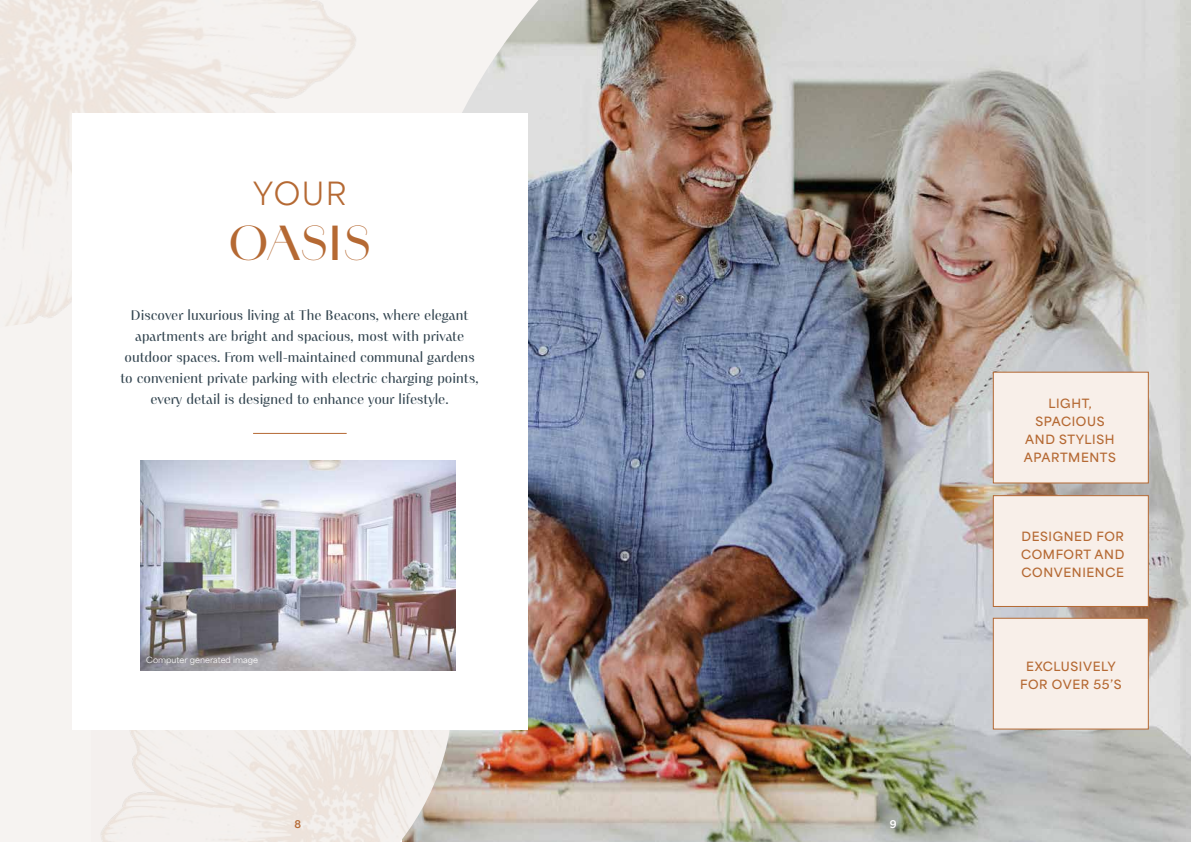
<style>
.page{position:relative;width:1191px;height:842px;background:#fff}
.page>*{position:absolute;margin:0;border:0;box-sizing:border-box;transform-origin:0 0}
.t1{font:500 45px "Amandine";letter-spacing:.025em;color:#b56933}
.t2{font:30px "Area Normal";color:#b56933}
.t3{font:14px/21px "PF Marlet Display";color:#334550;text-align:center}
.t4{font:600 12px/18px "Area Normal";letter-spacing:.05em;color:#b56933;text-align:center}
.t5{font:700 10px "Area Normal";color:#b56933}
.t6{font:700 10px "Area Normal";color:#fff}
.t7{font:8px "Area Normal";color:#fff}
</style>
<div class="page">
<img style="left:553px;top:0;width:638px;height:842px">
<svg style="left:0;top:0;width:553px;height:842px;fill:#f6f3f1"></svg>
<img style="left:0;top:0;width:414px;height:328px">
<img style="left:91px;top:729px;width:411px;height:113px">
<div style="left:993px;top:618px;width:155px;height:111px;background:#f8efe9;border:1px solid #b56933"></div>
<div style="left:993px;top:372px;width:155px;height:111px;background:#f8efe9;border:1px solid #b56933"></div>
<div style="left:993px;top:495px;width:155px;height:112px;background:#f8efe9;border:1px solid #b56933"></div>
<div style="left:72px;top:113px;width:455px;height:616px;background:#fff"></div>
<hr style="left:253px;top:433px;width:94px;height:1px;background:#b56933">
<img style="left:140px;top:461px;width:315px;height:210px">
<h2 class="t2" style="left:253px;top:167px;width:95px">YOUR</h2>
<h1 class="t1" style="left:229px;top:210px;width:143px">OASIS</h1>
<p class="t3" style="left:121px;top:305px;width:360px">Discover luxurious living at The Beacons, where elegant apartments are bright and spacious, most with private outdoor spaces. From well-maintained communal gardens to convenient private parking with electric charging points, every detail is designed to enhance your lifestyle.</p>
<p class="t7" style="left:146px;top:653px;width:113px">Computer generated image</p>
<p class="t5" style="left:294px;top:815px;width:8px">8</p>
<p class="t6" style="left:889px;top:815px;width:8px">9</p>
<p class="t4" style="left:1024px;top:393px;width:93px">LIGHT,<br>SPACIOUS<br>AND STYLISH<br>APARTMENTS</p>
<p class="t4" style="left:1021px;top:526px;width:105px;text-align:justify">DESIGNED FOR COMFORT AND CONVENIENCE</p>
<p class="t4" style="left:1020px;top:656px;width:103px">EXCLUSIVELY<br>FOR OVER 55’S</p>
</div>
